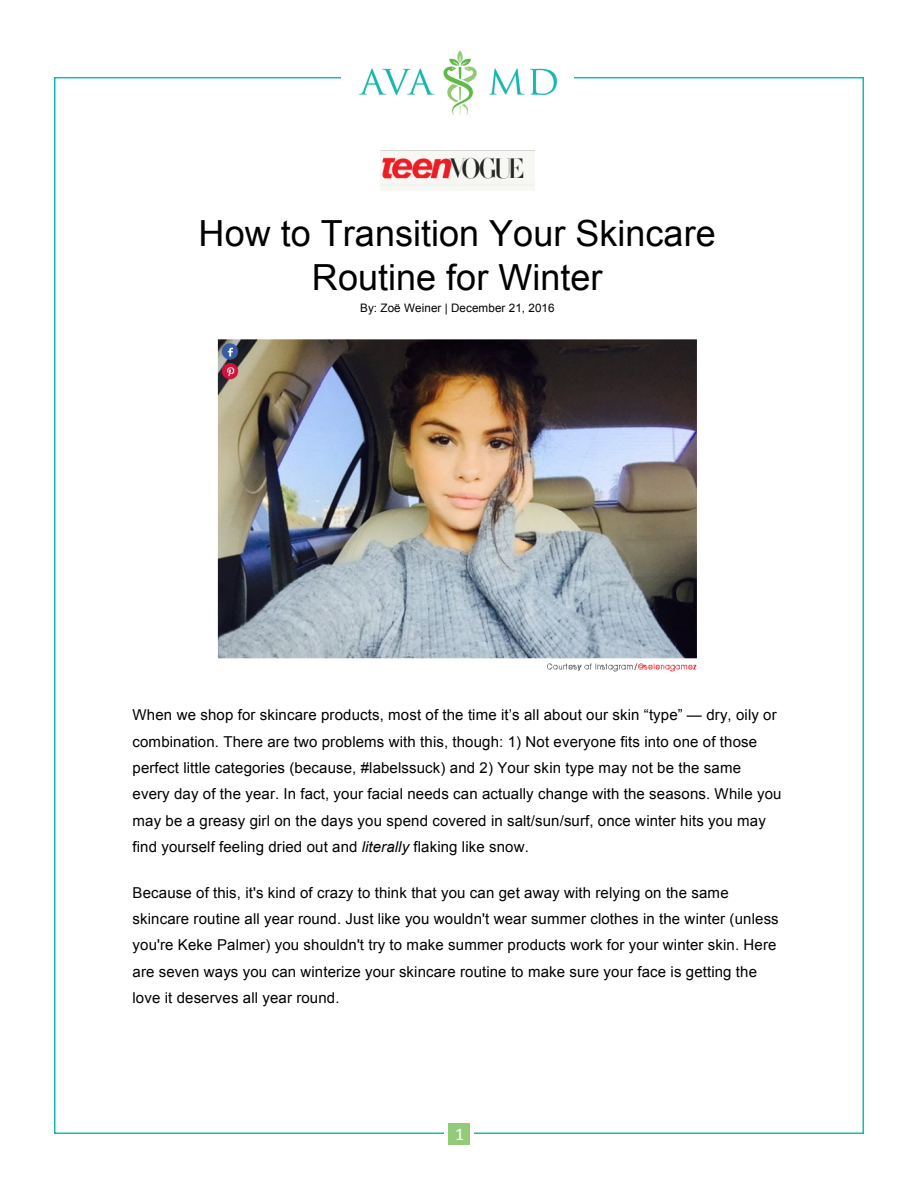
<style>
.page{position:relative;width:918px;height:1188px;background:#fff}
.page>*{position:absolute;margin:0;border:0;box-sizing:border-box;transform-origin:0 0}
.t1{font:36px/44.7px "Arial";color:#000;text-align:center}
.t2{font:18px "Calibri";color:#fff}
.t3{font:15px/26.4px "Arial";letter-spacing:.01em;color:#000}
.t4{font:11.7px "Arial";letter-spacing:.005em;color:#000}
.s1{font-style:italic}
</style>
<div class="page">
<img style="left:359px;top:50px;width:199px;height:65px">
<div style="left:448px;top:1123px;width:22px;height:22px;background:#93cb78"></div>
<img style="left:380px;top:151px;width:155px;height:39px">
<img style="left:217px;top:339px;width:480px;height:333px">
<p class="t1" style="left:199px;top:211px;width:519px">How to Transition Your Skincare<br>Routine for Winter</p>
<p class="t4" style="left:360px;top:300px;width:196px">By: Zoë Weiner | December 21, 2016</p>
<p class="t3" style="left:133px;top:702px;width:650px">When we shop for skincare products, most of the time it’s all about our skin “type” — dry, oily or combination. There are two problems with this, though: 1) Not everyone fits into one of those perfect little categories (because, #labelssuck) and 2) Your skin type may not be the same every day of the year. In fact, your facial needs can actually change with the seasons. While you may be a greasy girl on the days you spend covered in salt/sun/surf, once winter hits you may find yourself feeling dried out and <span class="s1">literally</span> flaking like snow.</p>
<p class="t3" style="left:133px;top:879px;width:648px">Because of this, it's kind of crazy to think that you can get away with relying on the same skincare routine all year round. Just like you wouldn't wear summer clothes in the winter (unless you're Keke Palmer) you shouldn't try to make summer products work for your winter skin. Here are seven ways you can winterize your skincare routine to make sure your face is getting the love it deserves all year round.</p>
<p class="t2" style="left:455px;top:1123px;width:11px">1</p>
</div>
